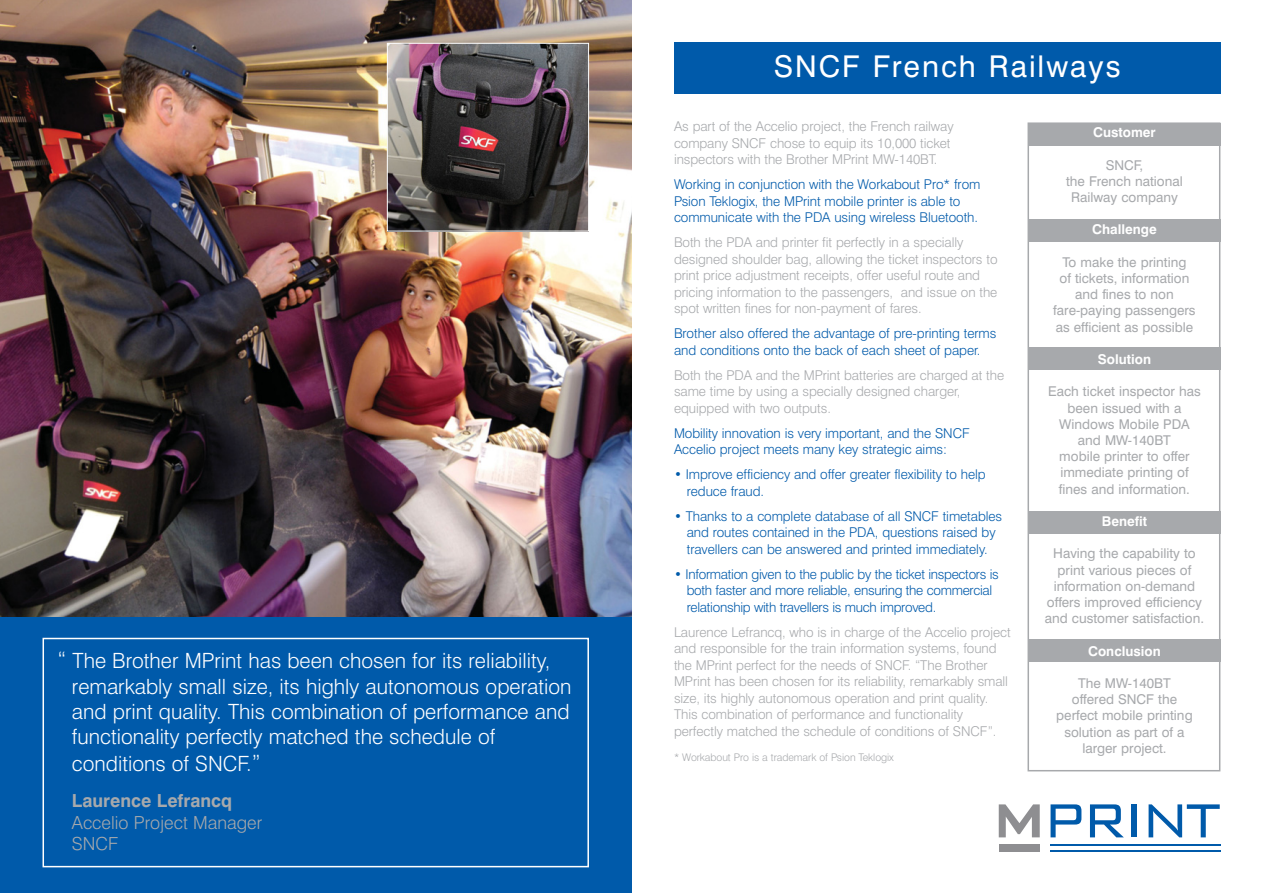
<style>
.page{position:relative;width:1263px;height:893px;background:#fff}
.page>*{position:absolute;margin:0;border:0;box-sizing:border-box;transform-origin:0 0}
.t1{font:30px "Swiss 721 BT";letter-spacing:.065em;color:#fff}
.t2{font:300 21px/25.7px "Swiss 721 BT";color:#fff}
.t3{font:300 18px/21.6px "Swiss 721 BT";color:#a7a9ac}
.t4{font:700 18px "Swiss 721 BT";color:#a7a9ac}
.t5{font:300 13.5px/16.5px "Swiss 721 BT";letter-spacing:-.005em;color:#a7a9ac}
.t6{font:300 13.5px/16.5px "Swiss 721 BT";letter-spacing:-.005em;color:#005aaa}
.t7{font:13.5px/16.2px "Swiss 721 BT";color:#a7a9ac;text-align:center}
.t8{font:700 13.5px "Swiss 721 BT";color:#fff}
.t9{font:300 10.5px "Swiss 721 BT";letter-spacing:-.005em;color:#a7a9ac}
.s1{font-size:22.5px}
</style>
<div class="page">
<img style="left:0;top:0;width:631px;height:617px">
<svg style="left:999px;top:804px;width:41px;height:33px"></svg>
<svg style="left:1050px;top:804px;width:31px;height:33px"></svg>
<svg style="left:1090px;top:804px;width:34px;height:33px"></svg>
<div style="left:1131px;top:804px;width:5px;height:33px;background:#005aaa"></div>
<svg style="left:1148px;top:804px;width:72px;height:33px"></svg>
<div style="left:999px;top:845px;width:41px;height:7px;background:#8e8e91"></div>
<hr style="left:1050px;top:845px;width:171px;height:1px;background:#005aaa">
<hr style="left:1050px;top:850px;width:171px;height:2px;background:#005aaa">
<div style="left:674px;top:43px;width:546px;height:51px;background:#005aaa"></div>
<img style="left:389px;top:45px;width:198px;height:184px">
<div style="left:387px;top:43px;width:202px;height:188px;border:1px solid #fff"></div>
<div style="left:1028px;top:123px;width:192px;height:22px;background:#a7a9ac"></div>
<div style="left:1027px;top:122px;width:193px;height:649px;border:2px solid #a7a9ac"></div>
<div style="left:1027px;top:219px;width:193px;height:22px;background:#a7a9ac"></div>
<div style="left:1027px;top:347px;width:193px;height:23px;background:#a7a9ac"></div>
<div style="left:1027px;top:511px;width:193px;height:22px;background:#a7a9ac"></div>
<div style="left:1027px;top:639px;width:193px;height:23px;background:#a7a9ac"></div>
<div style="left:0;top:617px;width:631px;height:276px;background:#005aaa"></div>
<div style="left:43px;top:638px;width:546px;height:229px;border:2px solid #fff"></div>
<p class="t2" style="left:72px;top:650px;width:501px;text-indent:-14px"><span class="s1">“</span> The Brother MPrint has been chosen for its reliability, remarkably small size, its highly autonomous operation and print quality. This combination of performance and functionality perfectly matched the schedule of conditions of SNCF.<span class="s1">”</span></p>
<h3 class="t4" style="left:72px;top:794px;width:162px">Laurence Lefrancq</h3>
<h3 class="t3" style="left:72px;top:814px;width:192px">Accelio Project Manager<br>SNCF</h3>
<h1 class="t1" style="left:774px;top:55px;width:348px">SNCF French Railways</h1>
<p class="t5" style="left:674px;top:120px;width:281px">As part of the Accelio project, the French railway company SNCF chose to equip its 10,000 ticket inspectors with the Brother MPrint MW-140BT.</p>
<p class="t6" style="left:674px;top:178px;width:308px">Working in conjunction with the Workabout Pro* from<br>Psion Teklogix, the MPrint mobile printer is able to communicate with the PDA using wireless Bluetooth.</p>
<p class="t5" style="left:674px;top:236px;width:325px">Both the PDA and printer fit perfectly in a specially designed shoulder bag, allowing the ticket inspectors to print price adjustment receipts, offer useful route and pricing information to the passengers, and issue on the spot written fines for non-payment of fares.</p>
<p class="t6" style="left:674px;top:327px;width:324px">Brother also offered the advantage of pre-printing terms and conditions onto the back of each sheet of paper.</p>
<p class="t5" style="left:674px;top:368px;width:332px">Both the PDA and the MPrint batteries are charged at the same time by using a specially designed charger, equipped with two outputs.</p>
<p class="t6" style="left:674px;top:426px;width:297px">Mobility innovation is very important, and the SNCF<br>Accelio project meets many key strategic aims:</p>
<p class="t6" style="left:687px;top:468px;width:300px;text-indent:-13px">• Improve efficiency and offer greater flexibility to help reduce fraud.</p>
<p class="t6" style="left:674px;top:509px;width:330px;text-align:center">• Thanks to a complete database of all SNCF timetables and routes contained in the PDA, questions raised by travellers can be answered and printed immediately.</p>
<p class="t6" style="left:687px;top:567px;width:314px;text-indent:-13px">• Information given to the public by the ticket inspectors is both faster and more reliable, ensuring the commercial relationship with travellers is much improved.</p>
<p class="t5" style="left:674px;top:625px;width:338px">Laurence Lefrancq, who is in charge of the Accelio project and responsible for the train information systems, found the MPrint perfect for the needs of SNCF. “The Brother MPrint has been chosen for its reliability, remarkably small size, its highly autonomous operation and print quality.<br>This combination of performance and functionality perfectly matched the schedule of conditions of SNCF”.</p>
<p class="t9" style="left:674px;top:753px;width:221px">* Workabout Pro is a trademark of Psion Teklogix</p>
<p class="t8" style="left:1093px;top:127px;width:64px">Customer</p>
<p class="t7" style="left:1066px;top:158px;width:118px">SNCF,<br>the French national<br>Railway company</p>
<p class="t8" style="left:1092px;top:224px;width:66px">Challenge</p>
<p class="t7" style="left:1053px;top:255px;width:144px">To make the printing<br>of tickets, information and fines to non fare-paying passengers as efficient as possible</p>
<p class="t8" style="left:1098px;top:354px;width:55px">Solution</p>
<p class="t7" style="left:1048px;top:385px;width:154px">Each ticket inspector has been issued with a<br>Windows Mobile PDA and MW-140BT<br>mobile printer to offer immediate printing of fines and information.</p>
<p class="t8" style="left:1102px;top:516px;width:47px">Benefit</p>
<p class="t7" style="left:1045px;top:547px;width:161px">Having the capability to print various pieces of information on-demand offers improved efficiency and customer satisfaction.</p>
<p class="t8" style="left:1088px;top:646px;width:74px">Conclusion</p>
<p class="t7" style="left:1056px;top:677px;width:138px">The MW-140BT offered SNCF the perfect mobile printing solution as part of a larger project.</p>
</div>
